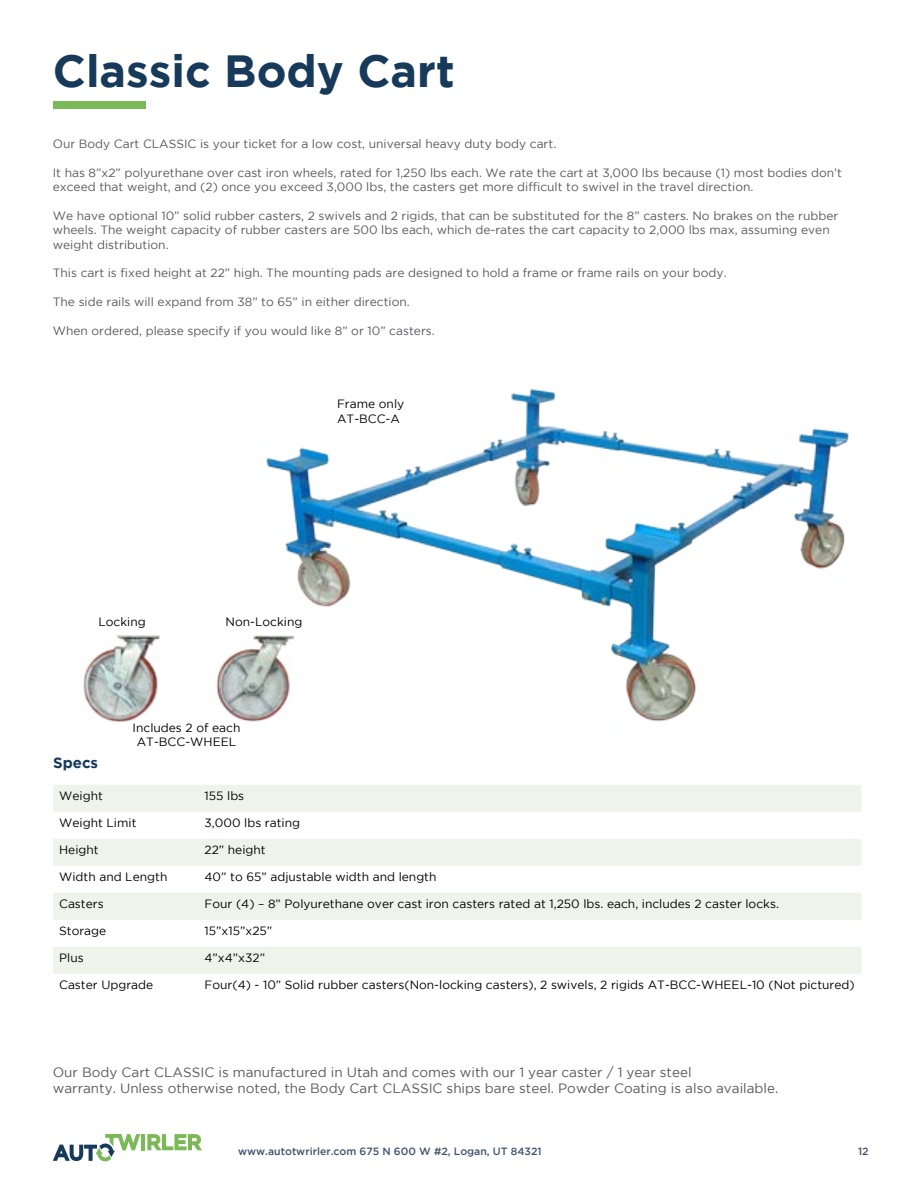
<style>
.page{position:relative;width:918px;height:1188px;background:#fff}
.page>*{position:absolute;margin:0;border:0;box-sizing:border-box;transform-origin:0 0}
.t1{font:700 45px "Gotham";color:#173a5b}
.t2{font:700 15px "Gotham";color:#173a5b}
.t3{font:13.5px/16.2px "Gotham";color:#58595b}
.t4{font:12px/14.4px "Gotham";color:#58595b}
.t5{font:12px/14.4px "Gotham";color:#000}
.t6{font:500 10.5px "Gotham";color:#425370}
</style>
<div class="page">
<hr style="left:141px;top:1134px;width:4px;height:16px;background:#7bb857">
<svg style="left:147px;top:1134px;width:55px;height:16px"></svg>
<svg style="left:53px;top:1134px;width:87px;height:27px"></svg>
<div style="left:54px;top:102px;width:92px;height:7px;background:#7bb857"></div>
<img style="left:266px;top:389px;width:583px;height:333px">
<img style="left:83px;top:634px;width:237px;height:88px">
<svg style="left:53px;top:785px;width:809px;height:189px;fill:#eef4e9"></svg>
<h1 class="t1" style="left:53px;top:45px;width:403px">Classic Body Cart</h1>
<p class="t4" style="left:53px;top:136px;width:505px">Our Body Cart CLASSIC is your ticket for a low cost, universal heavy duty body cart.</p>
<p class="t4" style="left:53px;top:165px;width:791px">It has 8”x2” polyurethane over cast iron wheels, rated for 1,250 lbs each. We rate the cart at 3,000 lbs because (1) most bodies don’t exceed that weight, and (2) once you exceed 3,000 lbs, the casters get more difficult to swivel in the travel direction.</p>
<p class="t4" style="left:53px;top:208px;width:787px">We have optional 10” solid rubber casters, 2 swivels and 2 rigids, that can be substituted for the 8” casters. No brakes on the rubber wheels. The weight capacity of rubber casters are 500 lbs each, which de-rates the cart capacity to 2,000 lbs max, assuming even weight distribution.</p>
<p class="t4" style="left:53px;top:266px;width:675px">This cart is fixed height at 22” high. The mounting pads are designed to hold a frame or frame rails on your body.</p>
<p class="t4" style="left:53px;top:295px;width:359px">The side rails will expand from 38” to 65” in either direction.</p>
<p class="t4" style="left:53px;top:323px;width:384px">When ordered, please specify if you would like 8” or 10” casters.</p>
<p class="t5" style="left:337px;top:397px;width:69px">Frame only<br>AT-BCC-A</p>
<p class="t5" style="left:98px;top:615px;width:49px">Locking</p>
<p class="t5" style="left:226px;top:615px;width:78px">Non-Locking</p>
<p class="t2" style="left:53px;top:754px;width:47px">Specs</p>
<p class="t5" style="left:133px;top:720px;width:109px;text-align:center">Includes 2 of each<br>AT-BCC-WHEEL</p>
<p class="t5" style="left:59px;top:788px;width:45px">Weight</p>
<p class="t5" style="left:205px;top:788px;width:41px">155 lbs</p>
<p class="t5" style="left:59px;top:815px;width:79px">Weight Limit</p>
<p class="t5" style="left:205px;top:815px;width:97px">3,000 lbs rating</p>
<p class="t5" style="left:59px;top:842px;width:41px">Height</p>
<p class="t5" style="left:205px;top:842px;width:63px">22” height</p>
<p class="t5" style="left:59px;top:869px;width:110px">Width and Length</p>
<p class="t5" style="left:205px;top:869px;width:233px">40” to 65” adjustable width and length</p>
<p class="t5" style="left:59px;top:896px;width:46px">Casters</p>
<p class="t5" style="left:205px;top:896px;width:576px">Four (4) – 8” Polyurethane over cast iron casters rated at 1,250 lbs. each, includes 2 caster locks.</p>
<p class="t5" style="left:59px;top:923px;width:49px">Storage</p>
<p class="t5" style="left:205px;top:923px;width:69px">15”x15”x25”</p>
<p class="t5" style="left:59px;top:950px;width:26px">Plus</p>
<p class="t5" style="left:205px;top:950px;width:62px">4”x4”x32”</p>
<p class="t5" style="left:59px;top:977px;width:96px">Caster Upgrade</p>
<p class="t5" style="left:205px;top:977px;width:652px">Four(4) - 10” Solid rubber casters(Non-locking casters), 2 swivels, 2 rigids AT-BCC-WHEEL-10 (Not pictured)</p>
<p class="t3" style="left:53px;top:1064px;width:727px">Our Body Cart CLASSIC is manufactured in Utah and comes with our 1 year caster / 1 year steel<br>warranty. Unless otherwise noted, the Body Cart CLASSIC ships bare steel. Powder Coating is also available.</p>
<p class="t6" style="left:238px;top:1146px;width:305px">www.autotwrirler.com 675 N 600 W #2, Logan, UT 84321</p>
<p class="t6" style="left:858px;top:1146px;width:12px">12</p>
</div>
